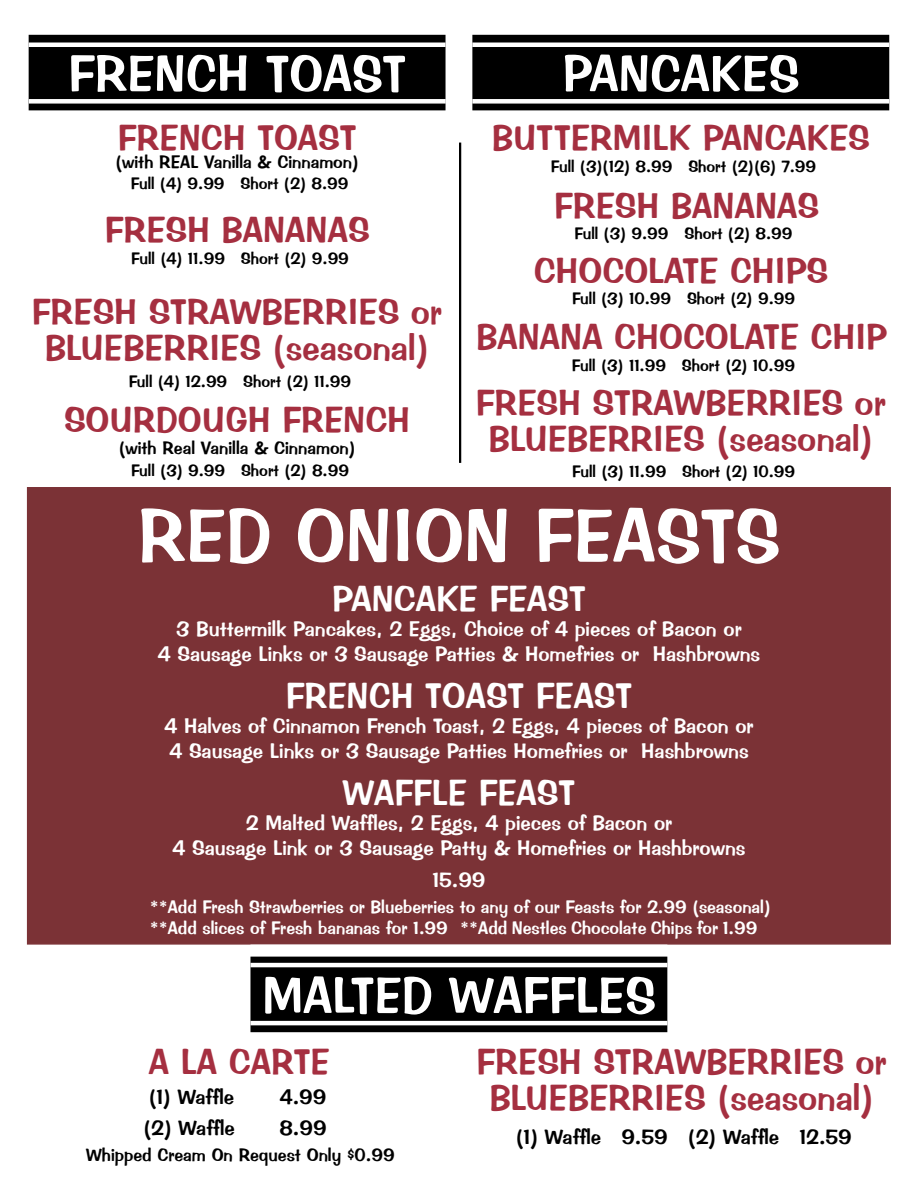
<style>
.page{position:relative;width:918px;height:1188px;background:#fff}
.page>*{position:absolute;margin:0;border:0;box-sizing:border-box;transform-origin:0 0}
.t1{font:75px "Impress BT";color:#fff}
.t2{font:51px "Impress BT";color:#fff}
.t3{font:36px/36px "Impress BT";color:#a52f40;text-align:center}
.t4{font:36px "Impress BT";color:#fff}
.t5{font:21px/25.2px "Impress BT";color:#fff;text-align:center}
.t6{font:21px "Impress BT";color:#000}
.t7{font:18px/21.5px "Impress BT";color:#fff}
.t8{font:18px "Impress BT";color:#000}
.t9{font:16.5px "Impress BT";color:#000}
</style>
<div class="page">
<hr style="left:459px;top:143px;width:2px;height:320px;background:#000">
<div style="left:27px;top:487px;width:864px;height:458px;background:#7b3236;border:2px solid #7b3236"></div>
<div style="left:29px;top:36px;width:416px;height:74px;background:#000"></div>
<div style="left:29px;top:35px;width:417px;height:75px;border:2px solid #000"></div>
<hr style="left:29px;top:43px;width:417px;height:4px;background:#fff">
<div style="left:473px;top:36px;width:416px;height:74px;background:#000"></div>
<div style="left:472px;top:35px;width:417px;height:75px;border:2px solid #000"></div>
<svg style="left:472px;top:99px;width:417px;height:5px;background:#e5e5e5"></svg>
<hr style="left:472px;top:43px;width:417px;height:4px;background:#fff">
<div style="left:251px;top:957px;width:416px;height:74px;background:#000"></div>
<div style="left:250px;top:957px;width:417px;height:75px;border:2px solid #000"></div>
<hr style="left:250px;top:1021px;width:417px;height:4px;background:#fff">
<hr style="left:250px;top:963px;width:417px;height:4px;background:#fff">
<svg style="left:29px;top:99px;width:417px;height:5px;background:#e5e5e5"></svg>
<h2 class="t2" style="left:68px;top:42px;width:339px">FRENCH TOAST</h2>
<h2 class="t2" style="left:563px;top:42px;width:238px">PANCAKES</h2>
<h3 class="t3" style="left:118px;top:120px;width:240px">FRENCH TOAST</h3>
<p class="t8" style="left:116px;top:151px;width:245px">(with REAL Vanilla &amp; Cinnamon)</p>
<p class="t9" style="left:131px;top:174px;width:219px">Full (4) 9.99 Short (2) 8.99</p>
<h3 class="t3" style="left:105px;top:212px;width:266px">FRESH BANANAS</h3>
<p class="t9" style="left:131px;top:248px;width:219px">Full (4) 11.99 Short (2) 9.99</p>
<h3 class="t3" style="left:32px;top:294px;width:412px">FRESH STRAWBERRIES or<br>BLUEBERRIES (seasonal)</h3>
<p class="t9" style="left:129px;top:371px;width:224px">Full (4) 12.99 Short (2) 11.99</p>
<h3 class="t3" style="left:64px;top:402px;width:348px">SOURDOUGH FRENCH</h3>
<p class="t8" style="left:119px;top:437px;width:238px">(with Real Vanilla &amp; Cinnamon)</p>
<p class="t9" style="left:131px;top:460px;width:219px">Full (3) 9.99 Short (2) 8.99</p>
<h3 class="t3" style="left:492px;top:121px;width:379px">BUTTERMILK PANCAKES</h3>
<p class="t9" style="left:551px;top:156px;width:267px">Full (3)(12) 8.99 Short (2)(6) 7.99</p>
<h3 class="t3" style="left:554px;top:188px;width:266px">FRESH BANANAS</h3>
<p class="t9" style="left:575px;top:223px;width:219px">Full (3) 9.99 Short (2) 8.99</p>
<h3 class="t3" style="left:534px;top:254px;width:296px">CHOCOLATE CHIPS</h3>
<p class="t9" style="left:572px;top:289px;width:225px">Full (3) 10.99 Short (2) 9.99</p>
<h3 class="t3" style="left:476px;top:320px;width:412px">BANANA CHOCOLATE CHIP</h3>
<p class="t9" style="left:572px;top:355px;width:225px">Full (3) 11.99 Short (2) 10.99</p>
<h3 class="t3" style="left:476px;top:385px;width:412px">FRESH STRAWBERRIES or<br>BLUEBERRIES (seasonal)</h3>
<p class="t9" style="left:572px;top:461px;width:225px">Full (3) 11.99 Short (2) 10.99</p>
<h1 class="t1" style="left:138px;top:490px;width:643px">RED ONION FEASTS</h1>
<h3 class="t4" style="left:332px;top:577px;width:255px">PANCAKE FEAST</h3>
<p class="t5" style="left:158px;top:617px;width:604px">3 Buttermilk Pancakes, 2 Eggs, Choice of 4 pieces of Bacon or<br>4 Sausage Links or 3 Sausage Patties &amp; Homefries or Hashbrowns</p>
<h3 class="t4" style="left:286px;top:674px;width:348px">FRENCH TOAST FEAST</h3>
<p class="t5" style="left:164px;top:714px;width:591px;text-align:left">4 Halves of Cinnamon French Toast, 2 Eggs, 4 pieces of Bacon or<br>4 Sausage Links or 3 Sausage Patties Homefries or Hashbrowns</p>
<h3 class="t4" style="left:343px;top:770px;width:234px">WAFFLE FEAST</h3>
<p class="t5" style="left:173px;top:810px;width:574px">2 Malted Waffles, 2 Eggs, 4 pieces of Bacon or<br>4 Sausage Link or 3 Sausage Patty &amp; Homefries or Hashbrowns</p>
<p class="t7" style="left:150px;top:896px;width:622px">**Add Fresh Strawberries or Blueberries to any of our Feasts for 2.99 (seasonal) **Add slices of Fresh bananas for 1.99 **Add Nestles Chocolate Chips for 1.99</p>
<p class="t5" style="left:432px;top:868px;width:55px">15.99</p>
<h2 class="t2" style="left:262px;top:964px;width:395px">MALTED WAFFLES</h2>
<h3 class="t3" style="left:149px;top:1044px;width:182px">A LA CARTE</h3>
<h3 class="t3" style="left:477px;top:1044px;width:412px">FRESH STRAWBERRIES or<br>BLUEBERRIES (seasonal)</h3>
<p class="t6" style="left:516px;top:1124px;width:337px">(1) Waffle 9.59 (2) Waffle 12.59</p>
<p class="t6" style="left:149px;top:1084px;width:87px">(1) Waffle</p>
<p class="t8" style="left:86px;top:1144px;width:310px">Whipped Cream On Request Only $0.99</p>
<p class="t6" style="left:280px;top:1084px;width:48px">4.99</p>
<p class="t6" style="left:144px;top:1115px;width:93px">(2) Waffle</p>
<p class="t6" style="left:279px;top:1115px;width:49px">8.99</p>
</div>
